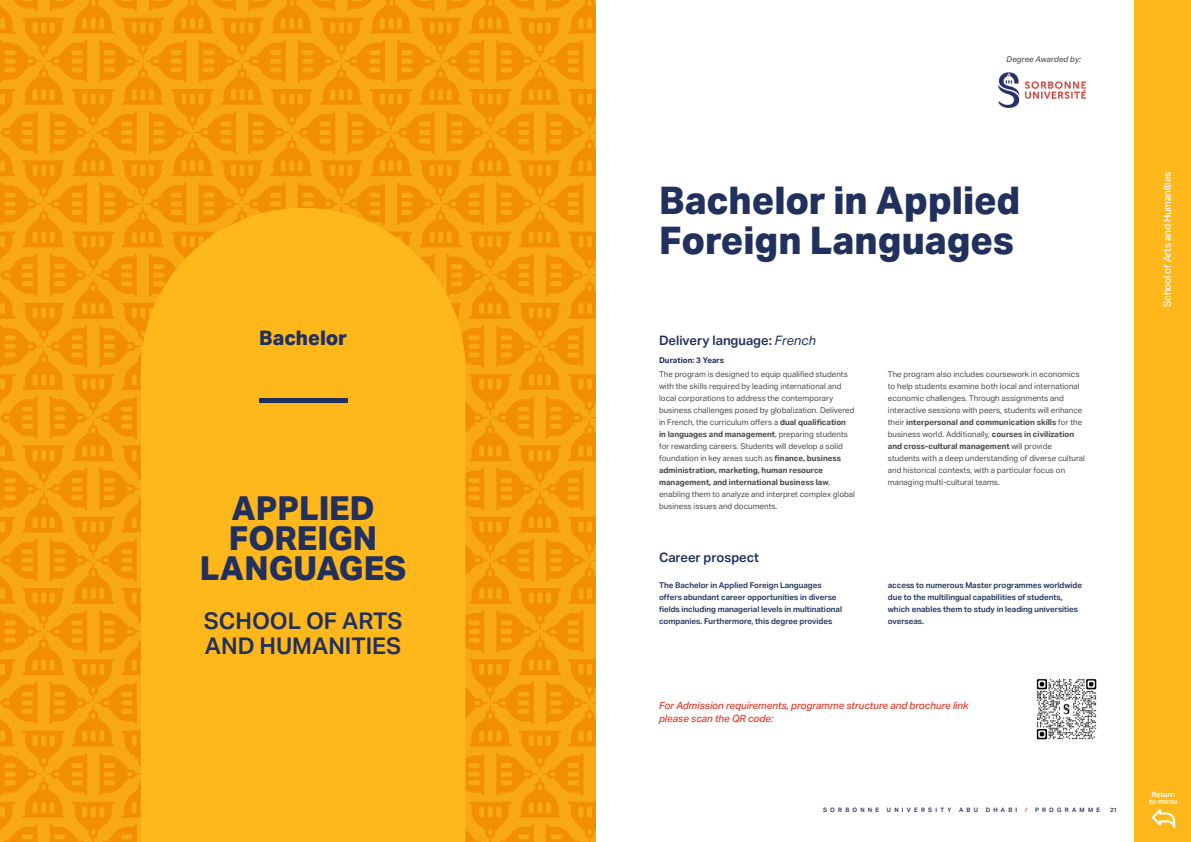
<style>
.page{position:relative;width:1191px;height:842px;background:#fff}
.page>*{position:absolute;margin:0;border:0;box-sizing:border-box;transform-origin:0 0}
.t1{font:800 38px/40px "Aktiv Grotesk Arbc";color:#22305d}
.t2{font:800 33px/30px "Aktiv Grotesk Arbc";color:#22305d;text-align:center}
.t3{font:600 23px/25px "Aktiv Grotesk Arbc";color:#22305d}
.t4{font:800 20px "Aktiv Grotesk Arbc";color:#22305d}
.t5{font:600 13px "Aktiv Grotesk Arbc";color:#22305d}
.t6{font:italic 500 10px/13px "Aktiv Grotesk Arbc";letter-spacing:-.01em;color:#e43c2e}
.t7{font:500 10px "Aktiv Grotesk Arbc";letter-spacing:-.015em;color:#fff}
.t8{font:8px/12px "Aktiv Grotesk Arbc";color:#4a4a49}
.t9{font:600 8px/12px "Aktiv Grotesk Arbc";color:#22305d}
.t10{font:italic 500 8px "Aktiv Grotesk Arbc";color:#575756}
.t11{font:700 8px "Aktiv Grotesk Arbc";color:#22305d}
.t12{font:600 7.3px/7.3px "Aktiv Grotesk Arbc";color:#fff;text-align:center}
.t13{font:600 6px "Aktiv Grotesk Arbc";letter-spacing:.54em;color:#22305d}
.t14{font:600 6px "Aktiv Grotesk Arbc";color:#e43c2e}
.s1{font-weight:400;font-style:italic}
.s2{font-weight:700}
</style>
<div class="page">
<svg style="left:0;top:0;width:595px;height:842px;background:#f49c0a"></svg>
<div style="left:141px;top:208px;width:324px;height:634px;background:#ffb81c"></div>
<img style="left:1036px;top:678px;width:61px;height:62px">
<div style="left:259px;top:398px;width:88px;height:5px;background:#22305d"></div>
<img style="left:998px;top:72px;width:87px;height:36px">
<div style="left:1134px;top:0;width:57px;height:842px;background:#ffb81c"></div>
<svg style="left:1151px;top:810px;width:24px;height:18px"></svg>
<h3 class="t4" style="left:259px;top:326px;width:89px">Bachelor</h3>
<h2 class="t2" style="left:200px;top:493px;width:208px">APPLIED<br>FOREIGN<br>LANGUAGES</h2>
<h3 class="t3" style="left:204px;top:608px;width:200px">SCHOOL OF ARTS<br>AND HUMANITIES</h3>
<p class="t10" style="left:1006px;top:55px;width:76px">Degree Awarded by:</p>
<h1 class="t1" style="left:659px;top:181px;width:363px">Bachelor in Applied<br>Foreign Languages</h1>
<h3 class="t5" style="left:659px;top:332px;width:159px">Delivery language: <span class="s1">French</span></h3>
<p class="t11" style="left:659px;top:355px;width:67px">Duration: 3 Years</p>
<p class="t8" style="left:659px;top:368px;width:197px">The program is designed to equip qualified students with the skills required by leading international and local corporations to address the contemporary business challenges posed by globalization. Delivered in French, the curriculum offers a <span class="s2">dual qualification<br>in languages and management</span>, preparing students for rewarding careers. Students will develop a solid foundation in key areas such as <span class="s2">finance, business administration, marketing, human resource management, and international business law</span>, enabling them to analyze and interpret complex global business issues and documents.</p>
<h3 class="t5" style="left:659px;top:550px;width:102px">Career prospect</h3>
<p class="t9" style="left:659px;top:579px;width:184px">The Bachelor in Applied Foreign Languages offers abundant career opportunities in diverse fields including managerial levels in multinational companies. Furthermore, this degree provides</p>
<p class="t8" style="left:888px;top:368px;width:199px">The program also includes coursework in economics to help students examine both local and international economic challenges. Through assignments and interactive sessions with peers, students will enhance their <span class="s2">interpersonal and communication skills</span> for the business world. Additionally, <span class="s2">courses in civilization and cross-cultural management</span> will provide students with a deep understanding of diverse cultural and historical contexts, with a particular focus on managing multi-cultural teams.</p>
<p class="t9" style="left:888px;top:579px;width:196px">access to numerous Master programmes worldwide due to the multilingual capabilities of students, which enables them to study in leading universities overseas.</p>
<p class="t6" style="left:659px;top:699px;width:311px">For Admission requirements, programme structure and brochure link please scan the QR code:</p>
<p class="t13" style="left:823px;top:806px;width:58px">SORBONNE</p>
<p class="t13" style="left:887px;top:806px;width:66px">UNIVERSITY</p>
<p class="t13" style="left:959px;top:806px;width:20px">ABU</p>
<p class="t13" style="left:985px;top:806px;width:33px">DHABI</p>
<p class="t14" style="left:1025px;top:806px;width:4px">/</p>
<p class="t13" style="left:1035px;top:806px;width:66px">PROGRAMME</p>
<p class="t13" style="left:1110px;top:806px;width:9px">21</p>
<p class="t7" style="left:1161px;top:187px;width:18px;rotate:-90deg">ties</p>
<p class="t7" style="left:1161px;top:307px;width:137px;rotate:-90deg">School of Arts and Humanities</p>
<p class="t7" style="left:1161px;top:308px;width:8px;rotate:-90deg">S</p>
<p class="t12" style="left:1149px;top:791px;width:29px">Return to menu</p>
</div>
